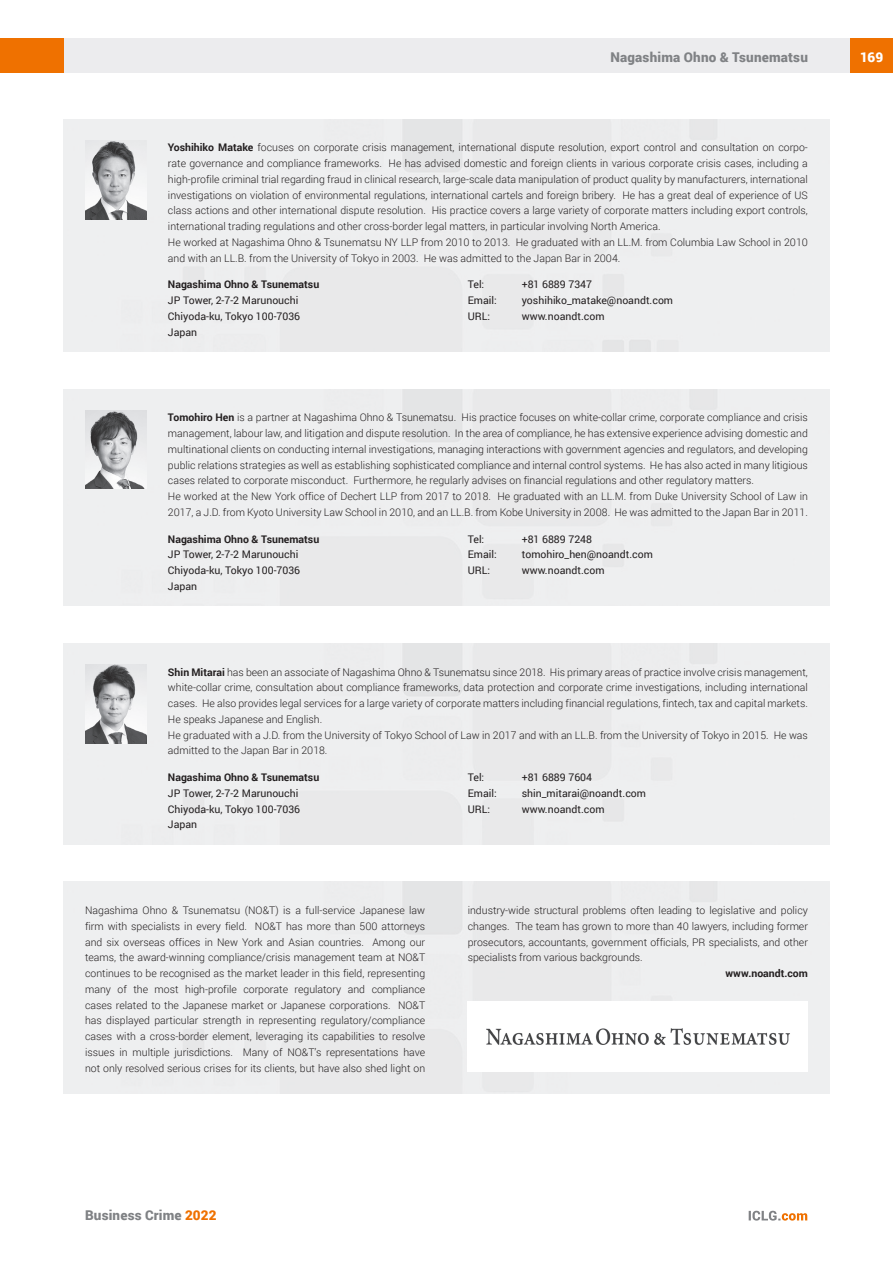
<style>
.page{position:relative;width:893px;height:1263px;background:#fff}
.page>*{position:absolute;margin:0;border:0;box-sizing:border-box;transform-origin:0 0}
.t1{font:900 13.5px "Roboto";letter-spacing:.015em;color:#808285}
.t2{font:900 13.5px "Roboto";color:#fff}
.t3{font:300 10.5px/15.8px "Roboto";color:#231f20}
.t4{font:10.5px/15.8px "Roboto";color:#231f20}
.t5{font:700 10.5px "Roboto";color:#231f20}
.s1{font-weight:700}
.s2{color:#ef7100}
</style>
<div class="page">
<div style="left:64px;top:38px;width:786px;height:34px;background:#ececee"></div>
<div style="left:850px;top:38px;width:43px;height:34px;background:#ef7100"></div>
<div style="left:0;top:38px;width:64px;height:34px;background:#ef7100"></div>
<svg style="left:749px;top:1211px;width:58px;height:9px"></svg>
<div style="left:64px;top:119px;width:765px;height:232px;background:#eeeff0"></div>
<img style="left:85px;top:140px;width:61px;height:79px">
<div style="left:64px;top:643px;width:765px;height:201px;background:#eeeff0"></div>
<img style="left:85px;top:410px;width:61px;height:79px">
<img style="left:85px;top:664px;width:61px;height:79px">
<img style="left:486px;top:1028px;width:305px;height:18px">
<p class="t1" style="left:610px;top:48px;width:199px">Nagashima Ohno &amp; Tsunematsu</p>
<p class="t3" style="left:168px;top:139px;width:641px"><span class="s1">Yoshihiko Matake</span> focuses on corporate crisis management, international dispute resolution, export control and consultation on corpo&shy;rate governance and compliance frameworks. He has advised domestic and foreign clients in various corporate crisis cases, including a high-profile criminal trial regarding fraud in clinical research, large-scale data manipulation of product quality by manufacturers, international investigations on violation of environmental regulations, international cartels and foreign bribery. He has a great deal of experience of US class actions and other international dispute resolution. His practice covers a large variety of corporate matters including export controls, international trading regulations and other cross-border legal matters, in particular involving North America.<br>He worked at Nagashima Ohno &amp; Tsunematsu NY LLP from 2010 to 2013. He graduated with an LL.M. from Columbia Law School in 2010 and with an LL.B. from the University of Tokyo in 2003. He was admitted to the Japan Bar in 2004.</p>
<p class="t5" style="left:168px;top:277px;width:153px">Nagashima Ohno &amp; Tsunematsu</p>
<p class="t4" style="left:168px;top:292px;width:134px">JP Tower, 2-7-2 Marunouchi<br>Chiyoda-ku, Tokyo 100-7036<br>Japan</p>
<p class="t4" style="left:468px;top:276px;width:18px">Tel:</p>
<p class="t4" style="left:522px;top:276px;width:72px">+81 6889 7347</p>
<p class="t4" style="left:468px;top:292px;width:31px">Email:</p>
<p class="t4" style="left:522px;top:292px;width:153px">yoshihiko_matake@noandt.com</p>
<p class="t4" style="left:468px;top:308px;width:24px">URL:</p>
<p class="t4" style="left:522px;top:308px;width:84px">www.noandt.com</p>
<p class="t3" style="left:168px;top:409px;width:641px"><span class="s1">Tomohiro Hen</span> is a partner at Nagashima Ohno &amp; Tsunematsu. His practice focuses on white-collar crime, corporate compliance and crisis management, labour law, and litigation and dispute resolution. In the area of compliance, he has extensive experience advising domestic and multinational clients on conducting internal investigations, managing interactions with government agencies and regulators, and developing public relations strategies as well as establishing sophisticated compliance and internal control systems. He has also acted in many litigious cases related to corporate misconduct. Furthermore, he regularly advises on financial regulations and other regulatory matters.<br>He worked at the New York office of Dechert LLP from 2017 to 2018. He graduated with an LL.M. from Duke University School of Law in 2017, a J.D. from Kyoto University Law School in 2010, and an LL.B. from Kobe University in 2008. He was admitted to the Japan Bar in 2011.</p>
<p class="t5" style="left:168px;top:531px;width:153px">Nagashima Ohno &amp; Tsunematsu</p>
<p class="t4" style="left:168px;top:546px;width:134px">JP Tower, 2-7-2 Marunouchi<br>Chiyoda-ku, Tokyo 100-7036<br>Japan</p>
<p class="t4" style="left:468px;top:531px;width:18px">Tel:</p>
<p class="t4" style="left:522px;top:531px;width:72px">+81 6889 7248</p>
<p class="t4" style="left:468px;top:546px;width:31px">Email:</p>
<p class="t4" style="left:522px;top:546px;width:133px">tomohiro_hen@noandt.com</p>
<p class="t4" style="left:468px;top:562px;width:24px">URL:</p>
<p class="t4" style="left:522px;top:562px;width:84px">www.noandt.com</p>
<p class="t3" style="left:168px;top:664px;width:641px"><span class="s1">Shin Mitarai</span> has been an associate of Nagashima Ohno &amp; Tsunematsu since 2018. His primary areas of practice involve crisis management, white-collar crime, consultation about compliance frameworks, data protection and corporate crime investigations, including international cases. He also provides legal services for a large variety of corporate matters including financial regulations, fintech, tax and capital markets.<br>He speaks Japanese and English.<br>He graduated with a J.D. from the University of Tokyo School of Law in 2017 and with an LL.B. from the University of Tokyo in 2015. He was admitted to the Japan Bar in 2018.</p>
<p class="t5" style="left:168px;top:770px;width:153px">Nagashima Ohno &amp; Tsunematsu</p>
<p class="t4" style="left:168px;top:785px;width:134px">JP Tower, 2-7-2 Marunouchi<br>Chiyoda-ku, Tokyo 100-7036<br>Japan</p>
<p class="t4" style="left:468px;top:769px;width:18px">Tel:</p>
<p class="t4" style="left:522px;top:769px;width:72px">+81 6889 7604</p>
<p class="t4" style="left:468px;top:785px;width:31px">Email:</p>
<p class="t4" style="left:522px;top:785px;width:126px">shin_mitarai@noandt.com</p>
<p class="t4" style="left:468px;top:800px;width:24px">URL:</p>
<p class="t4" style="left:522px;top:800px;width:84px">www.noandt.com</p>
<p class="t3" style="left:85px;top:902px;width:342px;text-align:justify">Nagashima Ohno &amp; Tsunematsu (NO&amp;T) is a full-service Japanese law firm with specialists in every field. NO&amp;T has more than 500 attorneys and six overseas offices in New York and Asian countries. Among our teams, the award-winning compliance/crisis management team at NO&amp;T continues to be recognised as the market leader in this field, representing many of the most high-profile corporate regulatory and compliance cases related to the Japanese market or Japanese corporations. NO&amp;T has displayed particular strength in representing regulatory/compliance cases with a cross-border element, leveraging its capabilities to resolve issues in multiple jurisdictions. Many of NO&amp;T’s representations have not only resolved serious crises for its clients, but have also shed light on</p>
<p class="t3" style="left:468px;top:902px;width:342px;text-align:justify">industry-wide structural problems often leading to legislative and policy changes. The team has grown to more than 40 lawyers, including former prosecutors, accountants, government officials, PR specialists, and other specialists from various backgrounds.</p>
<p class="t5" style="left:725px;top:966px;width:84px">www.noandt.com</p>
<p class="t2" style="left:860px;top:48px;width:24px">169</p>
<p class="t1" style="left:85px;top:1206px;width:133px">Business Crime <span class="s2">2022</span></p>
</div>
